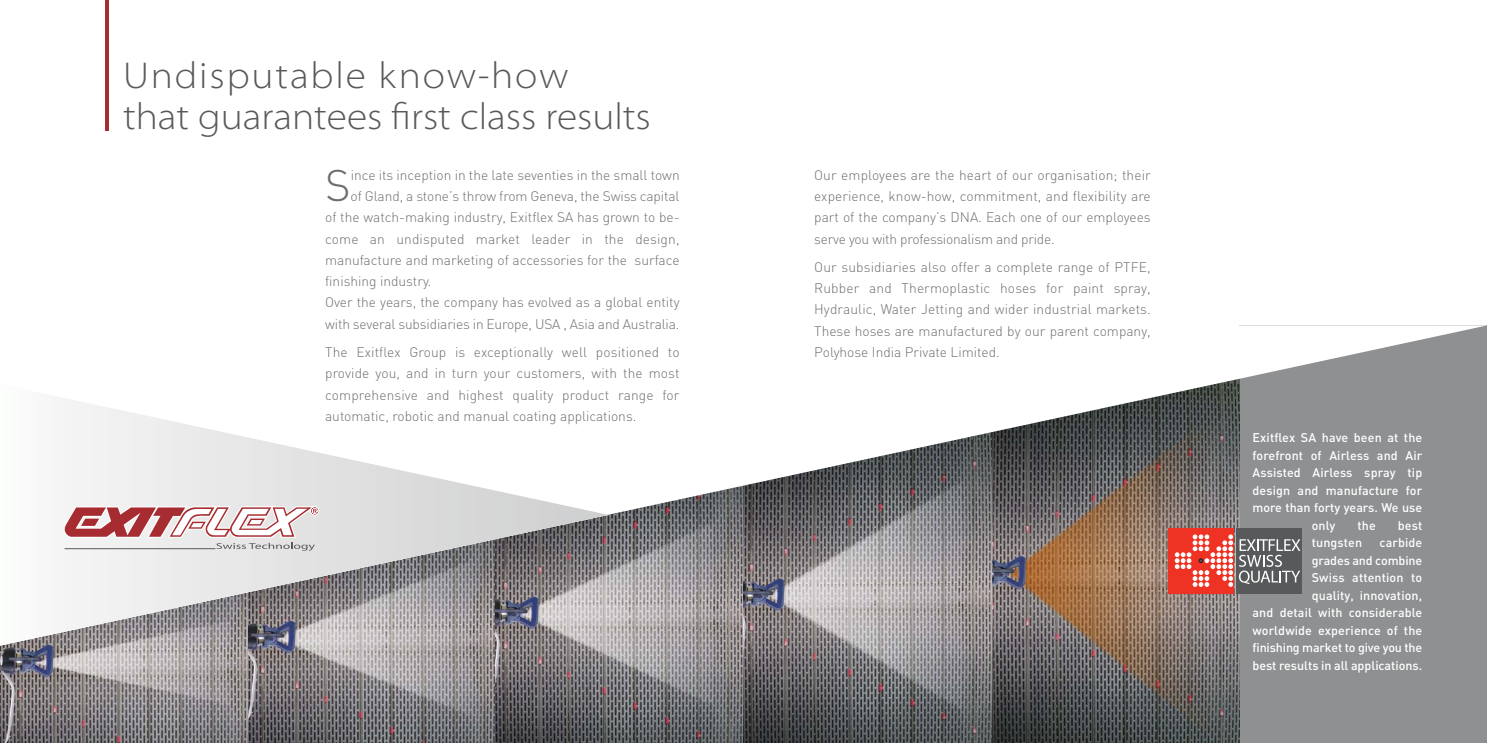
<style>
.page{position:relative;width:1488px;height:744px;background:#fff}
.page>*{position:absolute;margin:0;border:0;box-sizing:border-box;transform-origin:0 0}
.t1{font:300 43.5px "DIN";color:#6d6e70}
.t2{font:300 semi-expanded 37.5px/41.2px "Myriad Pro";color:#58595b}
.t3{font:300 13.75px/21.2px "DIN";color:#6d6e70;text-align:justify}
.t4{font:500 12.5px/17.5px "DIN";letter-spacing:.01em;color:#fff;text-align:right}
</style>
<div class="page">
<div style="left:1239px;top:325px;width:247px;height:417px;background:#8e9092"></div>
<img style="left:247px;top:649px;width:248px;height:93px">
<img style="left:495px;top:646px;width:248px;height:96px">
<img style="left:991px;top:646px;width:248px;height:96px">
<img style="left:743px;top:646px;width:248px;height:96px">
<img style="left:0;top:649px;width:247px;height:93px">
<svg style="left:608px;top:325px;width:878px;height:321px"></svg>
<hr style="left:105px;top:0;width:4px;height:130px;background:#a72c31">
<div style="left:1168px;top:528px;width:65px;height:65px;background:#ee3224"></div>
<div style="left:1236px;top:528px;width:66px;height:65px;background:#58595b"></div>
<svg style="left:1174px;top:534px;width:126px;height:53px"></svg>
<svg style="left:0;top:399px;width:608px;height:250px"></svg>
<svg style="left:63px;top:506px;width:257px;height:31px"></svg>
<svg style="left:216px;top:543px;width:99px;height:8px"></svg>
<hr style="left:65px;top:548px;width:150px;height:1px;background:#58595b">
<h2 class="t2" style="left:123px;top:57px;width:529px">Undisputable know-how<br>that guarantees first class results</h2>
<h1 class="t1" style="left:325px;top:170px;width:27px">S</h1>
<p class="t3" style="left:351px;top:166px;width:330px">ince its inception in the late seventies in the small town</p>
<p class="t3" style="left:350px;top:187px;width:330px">of Gland, a stone’s throw from Geneva, the Swiss capital</p>
<p class="t3" style="left:325px;top:208px;width:356px">of the watch-making industry, Exitflex SA has grown to be-</p>
<p class="t3" style="left:325px;top:230px;width:356px">come an undisputed market leader in the design,</p>
<p class="t3" style="left:325px;top:251px;width:356px">manufacture and marketing of accessories for the surface</p>
<p class="t3" style="left:325px;top:272px;width:108px">finishing industry.</p>
<p class="t3" style="left:325px;top:293px;width:356px">Over the years, the company has evolved as a global entity</p>
<p class="t3" style="left:325px;top:315px;width:356px">with several subsidiaries in Europe, USA , Asia and Australia.</p>
<p class="t3" style="left:325px;top:343px;width:356px">The Exitflex Group is exceptionally well positioned to provide you, and in turn your customers, with the most comprehensive and highest quality product range for automatic, robotic and manual coating applications.</p>
<p class="t3" style="left:814px;top:166px;width:338px">Our employees are the heart of our organisation; their experience, know-how, commitment, and flexibility are part of the company’s DNA. Each one of our employees serve you with professionalism and pride.</p>
<p class="t3" style="left:814px;top:258px;width:338px">Our subsidiaries also offer a complete range of PTFE, Rubber and Thermoplastic hoses for paint spray, Hydraulic, Water Jetting and wider industrial markets.<br>These hoses are manufactured by our parent company, Polyhose India Private Limited.</p>
<p class="t4" style="left:1252px;top:430px;width:171px">Exitflex SA have been at the</p>
<p class="t4" style="left:1252px;top:448px;width:171px">forefront of Airless and Air</p>
<p class="t4" style="left:1252px;top:465px;width:171px">Assisted Airless spray tip</p>
<p class="t4" style="left:1252px;top:483px;width:171px">design and manufacture for</p>
<p class="t4" style="left:1252px;top:500px;width:171px">more than forty years. We use</p>
<p class="t4" style="left:1311px;top:518px;width:25px">only</p>
<p class="t4" style="left:1357px;top:518px;width:20px">the</p>
<p class="t4" style="left:1397px;top:518px;width:26px">best</p>
<p class="t4" style="left:1311px;top:535px;width:52px">tungsten</p>
<p class="t4" style="left:1252px;top:535px;width:171px">carbide<br>grades and combine<br>Swiss attention to<br>quality, innovation,<br>and detail with considerable worldwide experience of the finishing market to give you the best results in all applications.</p>
</div>
